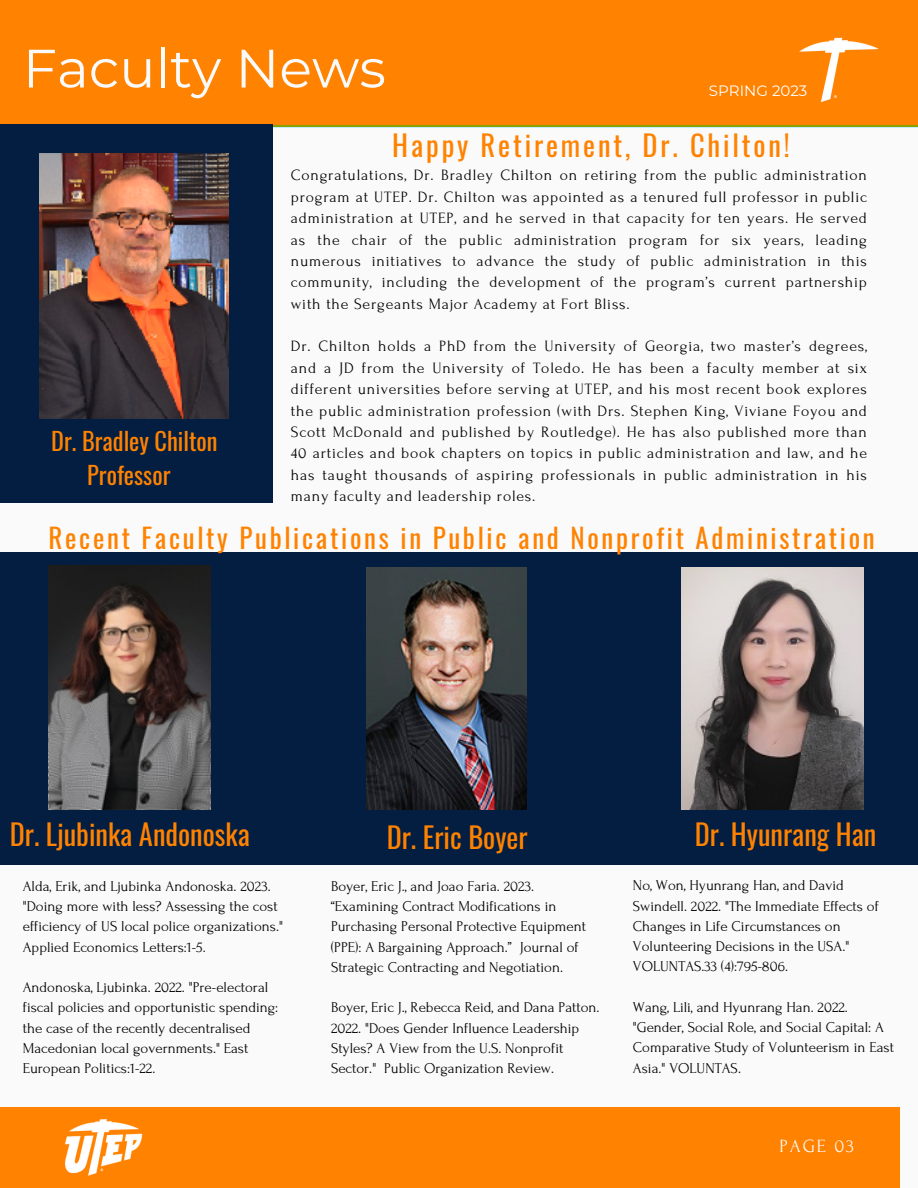
<style>
.page{position:relative;width:918px;height:1188px;background:#fafafa}
.page>*{position:absolute;margin:0;border:0;box-sizing:border-box;transform-origin:0 0}
.t1{font:54px "Montserrat";color:#fafafa}
.t2{font:28.5px "Oswald";color:#ff8200}
.t3{font:28.5px "Oswald";letter-spacing:.1em;color:#ff8200}
.t4{font:27px "Oswald";letter-spacing:.1em;color:#ff8200}
.t5{font:24.3px/33.8px "Oswald";color:#ff8200;text-align:center}
.t6{font:18.6px "Forum";letter-spacing:.1em;color:#fafafa}
.t7{font:15.75px/21.3px "Forum";letter-spacing:.05em;color:#000;text-align:justify}
.t8{font:15px/20.2px "Forum";color:#000}
.t9{font:15px "Montserrat";color:#fff}
</style>
<div class="page">
<div style="left:0;top:1107px;width:900px;height:81px;background:#ff8200"></div>
<img style="left:64px;top:1119px;width:79px;height:57px">
<div style="left:0;top:0;width:918px;height:124px;background:#ff8200"></div>
<img style="left:799px;top:37px;width:80px;height:66px">
<div style="left:0;top:124px;width:273px;height:379px;background:#041e42"></div>
<div style="left:0;top:553px;width:918px;height:312px;background:#041e42"></div>
<img style="left:40px;top:153px;width:189px;height:266px">
<img style="left:49px;top:565px;width:162px;height:244px">
<img style="left:366px;top:568px;width:161px;height:242px">
<img style="left:682px;top:568px;width:181px;height:242px">
<h2 class="t1" style="left:23px;top:35px;width:365px">Faculty News</h2>
<p class="t9" style="left:709px;top:82px;width:100px">SPRING 2023</p>
<h2 class="t3" style="left:392px;top:123px;width:399px">Happy Retirement, Dr. Chilton!</h2>
<h2 class="t5" style="left:51px;top:423px;width:168px">Dr. Bradley Chilton<br>Professor</h2>
<h4 class="t7" style="left:291px;top:165px;width:578px">Congratulations, Dr. Bradley Chilton on retiring from the public administration program at UTEP. Dr. Chilton was appointed as a tenured full professor in public administration at UTEP, and he served in that capacity for ten years. He served as the chair of the public administration program for six years, leading numerous initiatives to advance the study of public administration in this community, including the development of the program’s current partnership with the Sergeants Major Academy at Fort Bliss.</h4>
<h4 class="t7" style="left:291px;top:336px;width:578px">Dr. Chilton holds a PhD from the University of Georgia, two master’s degrees, and a JD from the University of Toledo. He has been a faculty member at six different universities before serving at UTEP, and his most recent book explores the public administration profession (with Drs. Stephen King, Viviane Foyou and Scott McDonald and published by Routledge). He has also published more than 40 articles and book chapters on topics in public administration and law, and he has taught thousands of aspiring professionals in public administration in his many faculty and leadership roles.</h4>
<h4 class="t4" style="left:49px;top:517px;width:828px">Recent Faculty Publications in Public and Nonprofit Administration</h4>
<p class="t2" style="left:10px;top:812px;width:241px">Dr. Ljubinka Andonoska</p>
<h2 class="t2" style="left:695px;top:812px;width:183px">Dr. Hyunrang Han</h2>
<p class="t8" style="left:23px;top:876px;width:262px">Alda, Erik, and Ljubinka Andonoska. 2023. "Doing more with less? Assessing the cost efficiency of US local police organizations." Applied Economics Letters:1-5.</p>
<p class="t8" style="left:23px;top:977px;width:257px">Andonoska, Ljubinka. 2022. "Pre-electoral fiscal policies and opportunistic spending: the case of the recently decentralised Macedonian local governments." East European Politics:1-22.</p>
<p class="t2" style="left:387px;top:815px;width:142px">Dr. Eric Boyer</p>
<p class="t8" style="left:633px;top:876px;width:247px">No, Won, Hyunrang Han, and David Swindell. 2022. "The Immediate Effects of Changes in Life Circumstances on Volunteering Decisions in the USA." VOLUNTAS.33 (4):795-806.</p>
<p class="t8" style="left:633px;top:997px;width:263px">Wang, Lili, and Hyunrang Han. 2022. "Gender, Social Role, and Social Capital: A Comparative Study of Volunteerism in East Asia." VOLUNTAS.</p>
<p class="t8" style="left:331px;top:876px;width:256px">Boyer, Eric J., and Joao Faria. 2023. “Examining Contract Modifications in Purchasing Personal Protective Equipment (PPE): A Bargaining Approach.” Journal of Strategic Contracting and Negotiation.</p>
<p class="t8" style="left:331px;top:998px;width:270px">Boyer, Eric J., Rebecca Reid, and Dana Patton.<br>2022. "Does Gender Influence Leadership Styles? A View from the U.S. Nonprofit Sector." Public Organization Review.</p>
<p class="t6" style="left:780px;top:1136px;width:76px">PAGE 03</p>
<h1 class="t6" style="left:846px;top:1138px;width:10px">2</h1>
</div>
